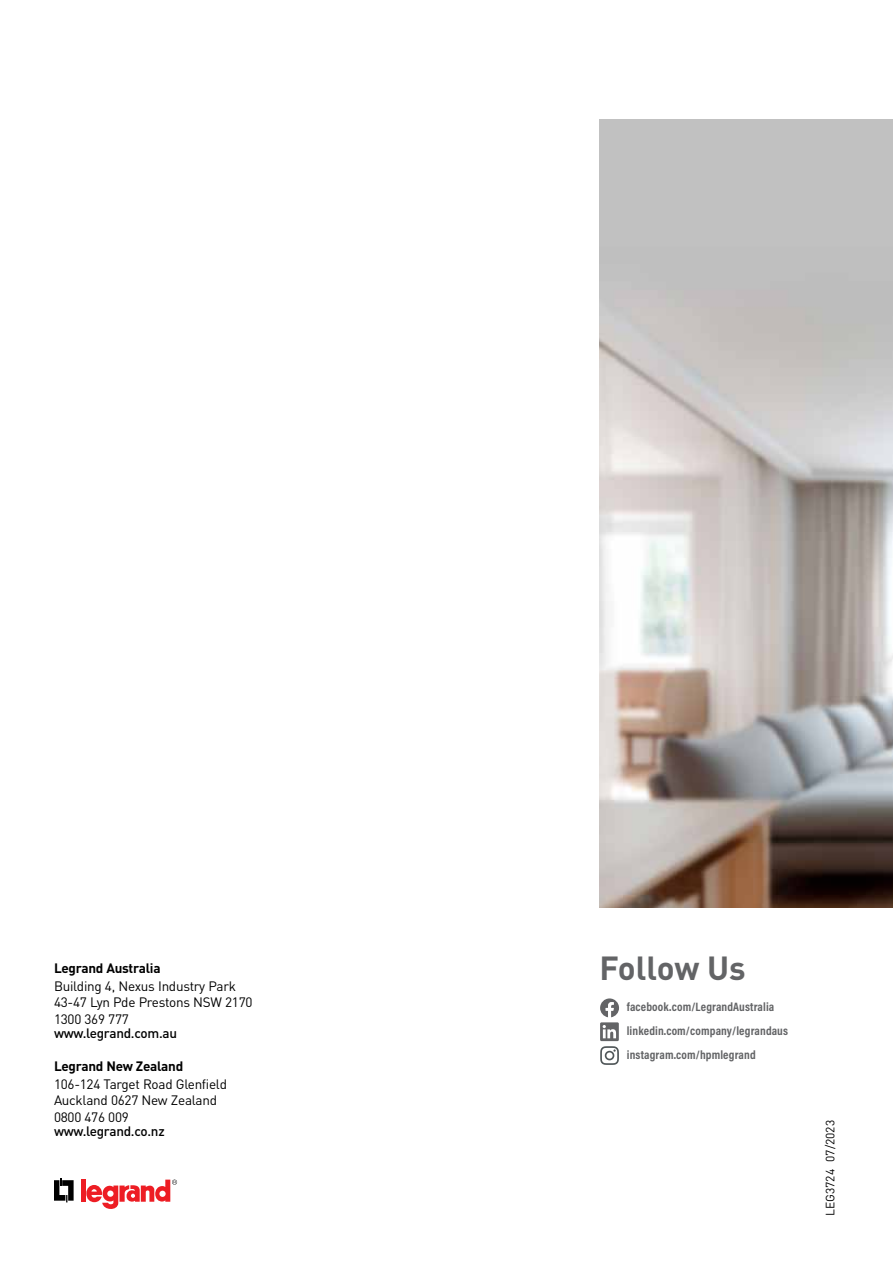
<style>
.page{position:relative;width:893px;height:1263px;background:#fff}
.page>*{position:absolute;margin:0;border:0;box-sizing:border-box;transform-origin:0 0}
.t1{font:700 33px "DIN Pro";letter-spacing:-.005em;color:#636466}
.t2{font:13.5px/15.8px "DIN Pro";letter-spacing:-.02em;color:#000}
.t3{font:500 13.5px "DIN Pro";letter-spacing:-.02em;color:#000}
.t4{font:700 13.5px "DIN Pro";letter-spacing:-.02em;color:#000}
.t5{font:700 12.3px/24px "Acumin Pro Cond";letter-spacing:.01em;color:#636466}
.t6{font:12px "DIN Pro";color:#000}
</style>
<div class="page">
<img style="left:600px;top:119px;width:293px;height:788px">
<svg style="left:54px;top:1178px;width:20px;height:24px"></svg>
<hr style="left:81px;top:1179px;width:4px;height:23px;background:#ed1d24">
<svg style="left:86px;top:1179px;width:91px;height:30px"></svg>
<svg style="left:600px;top:998px;width:19px;height:67px"></svg>
<p class="t4" style="left:54px;top:959px;width:108px">Legrand Australia</p>
<p class="t2" style="left:54px;top:978px;width:200px">Building 4, Nexus Industry Park<br>43-47 Lyn Pde Prestons NSW 2170</p>
<p class="t2" style="left:54px;top:1011px;width:76px">1300 369 777</p>
<p class="t3" style="left:54px;top:1024px;width:125px">www.legrand.com.au</p>
<p class="t4" style="left:54px;top:1057px;width:131px">Legrand New Zealand</p>
<p class="t2" style="left:54px;top:1076px;width:175px">106-124 Target Road Glenfield<br>Auckland 0627 New Zealand</p>
<p class="t2" style="left:54px;top:1109px;width:76px">0800 476 009</p>
<p class="t3" style="left:54px;top:1122px;width:112px">www.legrand.co.nz</p>
<h1 class="t1" style="left:600px;top:945px;width:148px">Follow Us</h1>
<p class="t5" style="left:627px;top:994px;width:163px">facebook.com/LegrandAustralia linkedin.com/company/legrandaus instagram.com/hpmlegrand</p>
<p class="t6" style="left:822px;top:1216px;width:97px;rotate:-90deg">LEG3724 07/2023</p>
</div>
